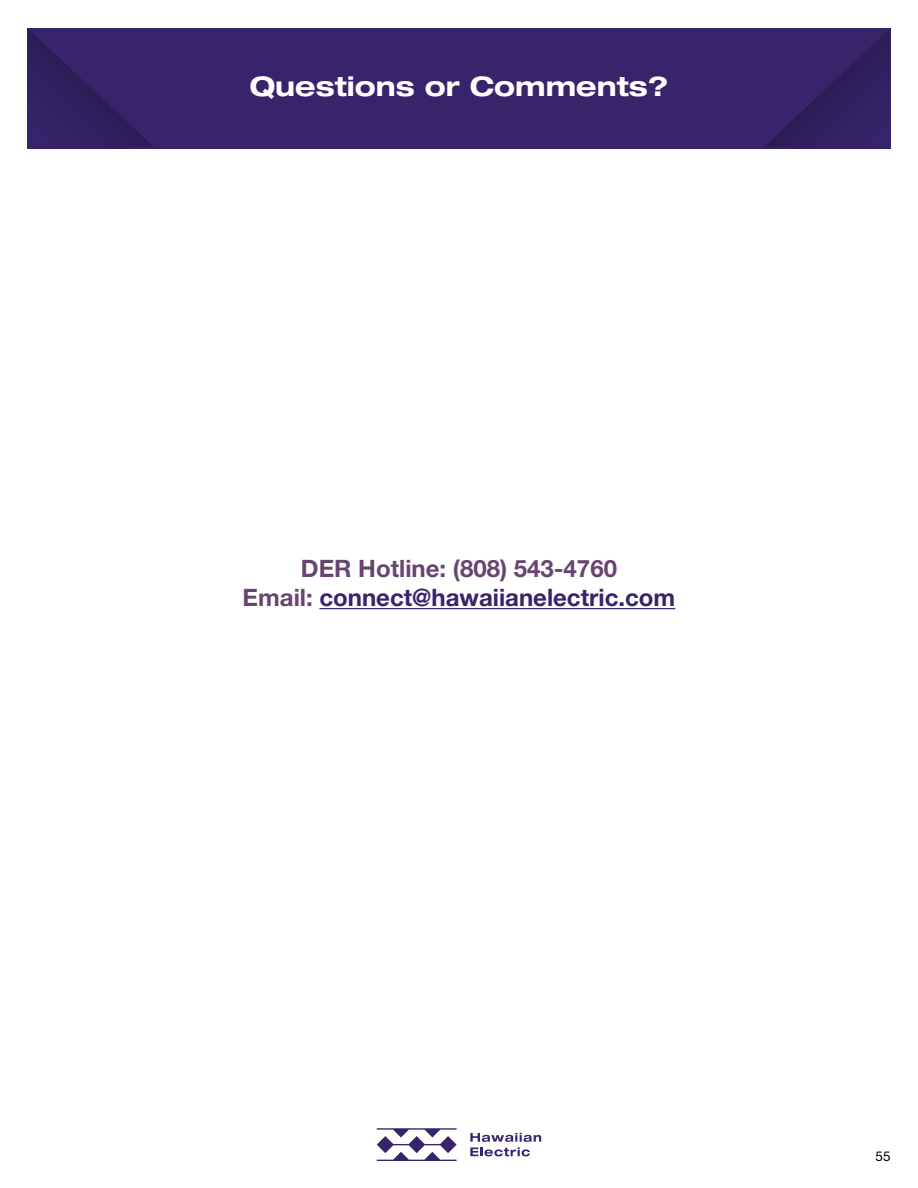
<style>
.page{position:relative;width:918px;height:1188px;background:#fff}
.page>*{position:absolute;margin:0;border:0;box-sizing:border-box;transform-origin:0 0}
.t1{font:700 expanded 27px "Helvetica Neue LT Std";color:#fff}
.t2{font:700 24px/28.8px "Helvetica Neue LT Std";color:#684571;text-align:center}
.t3{font:13.5px "Helvetica Neue LT Std";color:#000}
.s1{color:#37246b}
</style>
<div class="page">
<svg style="left:377px;top:1128px;width:80px;height:33px"></svg>
<svg style="left:470px;top:1133px;width:71px;height:23px"></svg>
<hr style="left:319px;top:608px;width:356px;height:1px;background:#37246b">
<div style="left:27px;top:28px;width:864px;height:120px;background:#37246b"></div>
<svg style="left:764px;top:28px;width:127px;height:120px"></svg>
<svg style="left:27px;top:28px;width:127px;height:120px"></svg>
<h2 class="t1" style="left:250px;top:69px;width:420px">Questions or Comments?</h2>
<p class="t2" style="left:243px;top:554px;width:434px">DER Hotline: (808) 543-4760<br>Email: <span class="s1">connect@hawaiianelectric.com</span></p>
<p class="t3" style="left:876px;top:1148px;width:17px">55</p>
</div>
